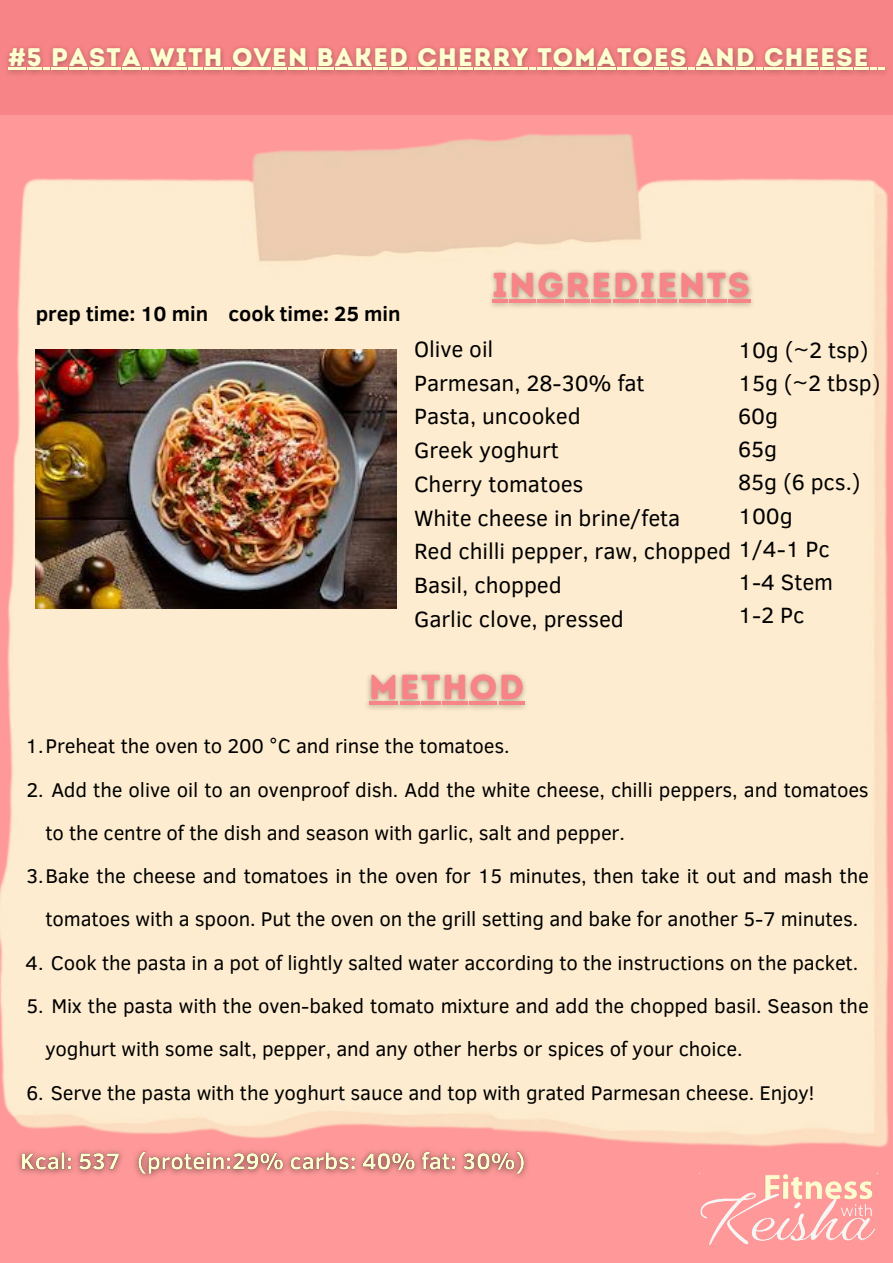
<style>
.page{position:relative;width:893px;height:1263px;background:#f99}
.page>*{position:absolute;margin:0;border:0;box-sizing:border-box;transform-origin:0 0}
.t1{font:34.65px "Intro Rust Base";letter-spacing:.05em;color:#f78486}
.t2{font:25.5px "Intro Rust Base";letter-spacing:.05em;color:#feffd0}
.t3{font:22.65px/33.8px "Clear Sans";letter-spacing:-.005em;color:#000}
.t4{font:700 21px "Clear Sans";color:#000}
.t5{font:20.4px/43.3px "Clear Sans";letter-spacing:-.005em;color:#000}
</style>
<div class="page">
<img style="left:700px;top:1205px;width:176px;height:40px">
<div style="left:0;top:0;width:893px;height:115px;background:#f78486"></div>
<img style="left:0;top:134px;width:889px;height:1071px">
<img style="left:36px;top:350px;width:360px;height:258px">
<img style="left:7px;top:46px;width:879px;height:29px">
<svg style="left:8px;top:68px;width:141px;height:2px"></svg>
<hr style="left:150px;top:68px;width:24px;height:2px;background:#feffd0">
<svg style="left:176px;top:68px;width:55px;height:2px"></svg>
<hr style="left:232px;top:68px;width:20px;height:2px;background:#feffd0">
<svg style="left:254px;top:68px;width:162px;height:2px"></svg>
<hr style="left:417px;top:68px;width:20px;height:2px;background:#feffd0">
<svg style="left:438px;top:68px;width:113px;height:2px"></svg>
<hr style="left:553px;top:68px;width:20px;height:2px;background:#feffd0">
<hr style="left:574px;top:68px;width:22px;height:2px;background:#feffd0">
<svg style="left:597px;top:68px;width:34px;height:2px"></svg>
<hr style="left:632px;top:68px;width:21px;height:2px;background:#feffd0">
<svg style="left:654px;top:68px;width:60px;height:2px"></svg>
<hr style="left:715px;top:68px;width:20px;height:2px;background:#feffd0">
<svg style="left:736px;top:68px;width:149px;height:2px"></svg>
<img style="left:483px;top:257px;width:276px;height:59px">
<hr style="left:492px;top:299px;width:16px;height:4px;background:#f78486">
<hr style="left:509px;top:299px;width:27px;height:4px;background:#f78486">
<hr style="left:537px;top:299px;width:27px;height:4px;background:#f78486">
<hr style="left:566px;top:299px;width:24px;height:4px;background:#f78486">
<hr style="left:591px;top:299px;width:20px;height:4px;background:#f78486">
<hr style="left:613px;top:299px;width:25px;height:4px;background:#f78486">
<hr style="left:640px;top:299px;width:15px;height:4px;background:#f78486">
<hr style="left:657px;top:299px;width:20px;height:4px;background:#f78486">
<hr style="left:679px;top:299px;width:26px;height:4px;background:#f78486">
<hr style="left:707px;top:299px;width:19px;height:4px;background:#f78486">
<hr style="left:728px;top:299px;width:22px;height:4px;background:#f78486">
<img style="left:360px;top:659px;width:173px;height:58px">
<hr style="left:369px;top:701px;width:29px;height:4px;background:#f78486">
<hr style="left:400px;top:701px;width:19px;height:4px;background:#f78486">
<hr style="left:421px;top:701px;width:20px;height:4px;background:#f78486">
<hr style="left:442px;top:701px;width:26px;height:4px;background:#f78486">
<hr style="left:469px;top:701px;width:28px;height:4px;background:#f78486">
<hr style="left:499px;top:701px;width:25px;height:4px;background:#f78486">
<img style="left:11px;top:1134px;width:525px;height:53px">
<p class="t2" style="left:8px;top:42px;width:861px">#5 PASTA WITH OVEN BAKED CHERRY TOMATOES AND CHEESE</p>
<p class="t4" style="left:36px;top:298px;width:366px">prep time: 10 min cook time: 25 min</p>
<h1 class="t1" style="left:492px;top:264px;width:259px">INGREDIENTS</h1>
<p class="t3" style="left:414px;top:331px;width:319px">Olive oil<br>Parmesan, 28-30% fat<br>Pasta, uncooked<br>Greek yoghurt<br>Cherry tomatoes<br>White cheese in brine/feta<br>Red chilli pepper, raw, chopped<br>Basil, chopped<br>Garlic clove, pressed</p>
<p class="t3" style="left:738px;top:332px;width:144px;line-height:33.2px">10g (~2 tsp)<br>15g (~2 tbsp)<br>60g<br>65g<br>85g (6 pcs.)<br>100g<br>1/4-1 Pc<br>1-4 Stem<br>1-2 Pc</p>
<h1 class="t1" style="left:369px;top:666px;width:157px">METHOD</h1>
<p class="t5" style="left:26px;top:723px;width:485px">1.Preheat the oven to 200 °C and rinse the tomatoes.</p>
<p class="t5" style="left:26px;top:767px;width:844px">2. Add the olive oil to an ovenproof dish. Add the white cheese, chilli peppers, and tomatoes</p>
<p class="t5" style="left:45px;top:810px;width:581px">to the centre of the dish and season with garlic, salt and pepper.</p>
<p class="t5" style="left:26px;top:853px;width:844px">3.Bake the cheese and tomatoes in the oven for 15 minutes, then take it out and mash the</p>
<p class="t5" style="left:45px;top:896px;width:814px">tomatoes with a spoon. Put the oven on the grill setting and bake for another 5-7 minutes.</p>
<p class="t5" style="left:26px;top:940px;width:834px">4. Cook the pasta in a pot of lightly salted water according to the instructions on the packet.</p>
<p class="t5" style="left:45px;top:983px;width:825px;text-indent:-19px">5. Mix the pasta with the oven-baked tomato mixture and add the chopped basil. Season the yoghurt with some salt, pepper, and any other herbs or spices of your choice.</p>
<p class="t5" style="left:26px;top:1070px;width:789px">6. Serve the pasta with the yoghurt sauce and top with grated Parmesan cheese. Enjoy!</p>
</div>
